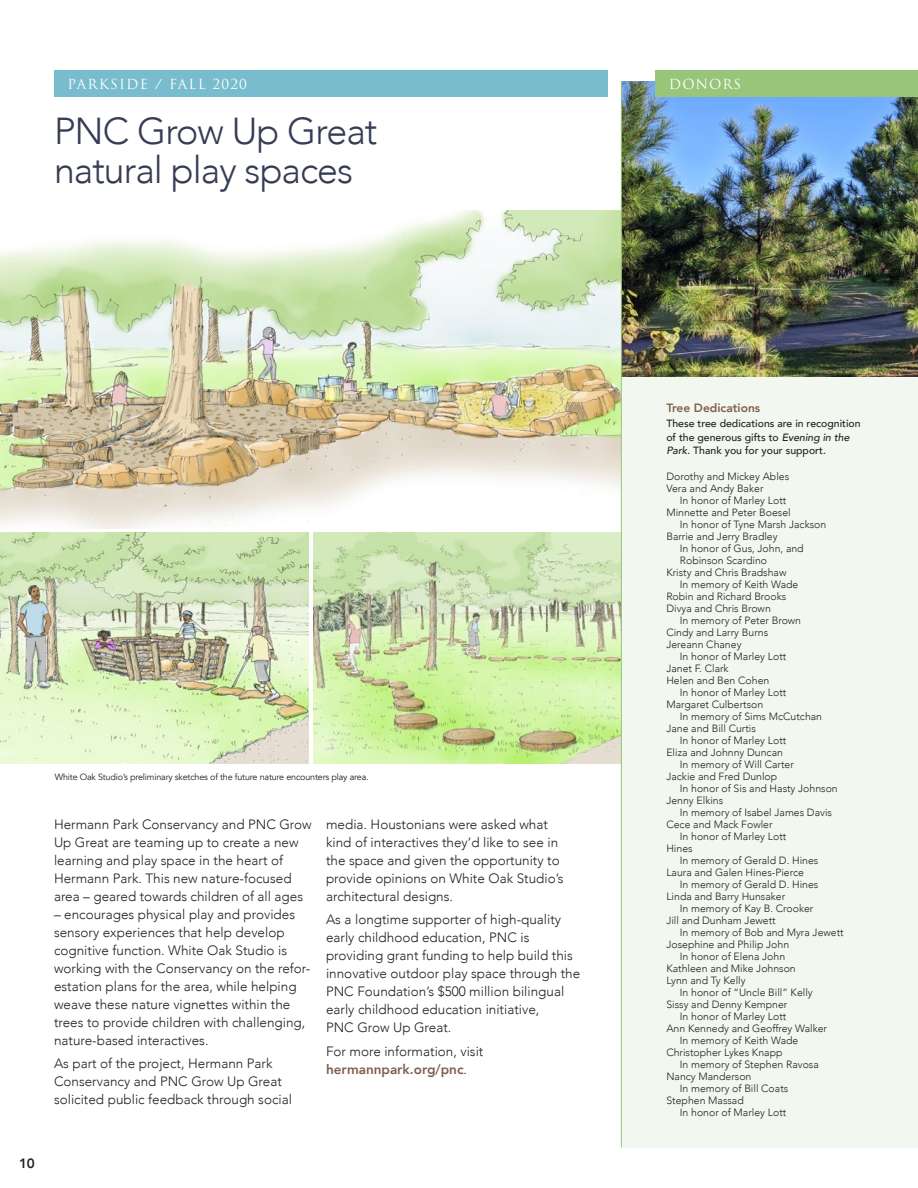
<style>
.page{position:relative;width:918px;height:1188px;background:#fff}
.page>*{position:absolute;margin:0;border:0;box-sizing:border-box;transform-origin:0 0}
.t1{font:300 37.5px/39px "Avenir";letter-spacing:-.025em;color:#373c55}
.t2{font:300 13.5px/18px "Avenir";color:#231f20}
.t3{font:13.5px "Trajan Pro";letter-spacing:.09em;color:#fff}
.Donor_Category{font:800 13.5px "Avenir";color:#231f20}
.List_Donor{font:800 12px "Avenir";color:#805f4e}
.List_Donor-2{font:300 10.5px/12px "Avenir";color:#231f20}
.List_Donor-3{font:500 10.5px/13.5px "Avenir";color:#231f20}
.t4{font:9px "Avenir";letter-spacing:-.02em;color:#231f20}
.s1{font-weight:800;color:#805f4e}
.s2{font-style:italic}
</style>
<div class="page">
<img style="left:622px;top:81px;width:296px;height:296px">
<div style="left:621px;top:377px;width:297px;height:771px;background:#f2f7ef"></div>
<div style="left:655px;top:71px;width:263px;height:26px;background:#99c57b"></div>
<div style="left:54px;top:71px;width:554px;height:26px;background:#78bcce"></div>
<img style="left:0;top:211px;width:621px;height:317px">
<img style="left:0;top:533px;width:308px;height:231px">
<img style="left:313px;top:533px;width:308px;height:231px">
<hr style="left:621px;top:81px;width:1px;height:1067px;background:#99c57b">
<p class="t3" style="left:68px;top:75px;width:181px">PARKSIDE / FALL 2020</p>
<p class="t3" style="left:669px;top:75px;width:74px">DONORS</p>
<p class="t1" style="left:54px;top:112px;width:325px">PNC Grow Up Great natural play spaces</p>
<p class="t4" style="left:55px;top:772px;width:315px">White Oak Studio’s preliminary sketches of the future nature encounters play area.</p>
<p class="t2" style="left:54px;top:815px;width:259px">Hermann Park Conservancy and PNC Grow Up Great are teaming up to create a new learning and play space in the heart of Hermann Park. This new nature-focused area – geared towards children of all ages</p>
<p class="t2" style="left:54px;top:905px;width:258px">– encourages physical play and provides sensory experiences that help develop cognitive function. White Oak Studio is working with the Conservancy on the refor&shy;estation plans for the area, while helping weave these nature vignettes within the trees to provide children with challenging, nature-based interactives.</p>
<p class="t2" style="left:54px;top:1055px;width:240px">As part of the project, Hermann Park<br>Conservancy and PNC Grow Up Great solicited public feedback through social</p>
<p class="t2" style="left:326px;top:815px;width:239px">media. Houstonians were asked what kind of interactives they’d like to see in the space and given the opportunity to provide opinions on White Oak Studio’s architectural designs.</p>
<p class="t2" style="left:326px;top:911px;width:256px">As a longtime supporter of high-quality early childhood education, PNC is providing grant funding to help build this innovative outdoor play space through the PNC Foundation’s $500 million bilingual early childhood education initiative,<br>PNC Grow Up Great.</p>
<p class="t2" style="left:326px;top:1042px;width:159px">For more information, visit <span class="s1">hermannpark.org/pnc</span>.</p>
<p class="Donor_Category" style="left:19px;top:1153px;width:17px">10</p>
<p class="List_Donor" style="left:666px;top:398px;width:95px">Tree Dedications</p>
<p class="List_Donor-3" style="left:666px;top:416px;width:196px">These tree dedications are in recognition of the generous gifts to <span class="s2">Evening in the<br>Park</span>. Thank you for your support.</p>
<p class="List_Donor-2" style="left:666px;top:470px;width:124px">Dorothy and Mickey Ables</p>
<p class="List_Donor-2" style="left:680px;top:482px;width:108px;text-indent:-14px">Vera and Andy Baker<br>In honor of Marley Lott</p>
<p class="List_Donor-2" style="left:680px;top:506px;width:148px;text-indent:-14px">Minnette and Peter Boesel<br>In honor of Tyne Marsh Jackson</p>
<p class="List_Donor-2" style="left:680px;top:530px;width:125px;text-indent:-14px">Barrie and Jerry Bradley<br>In honor of Gus, John, and<br>Robinson Scardino</p>
<p class="List_Donor-2" style="left:680px;top:566px;width:120px;text-indent:-14px">Kristy and Chris Bradshaw<br>In memory of Keith Wade</p>
<p class="List_Donor-2" style="left:666px;top:590px;width:121px">Robin and Richard Brooks</p>
<p class="List_Donor-2" style="left:680px;top:602px;width:123px;text-indent:-14px">Divya and Chris Brown<br>In memory of Peter Brown</p>
<p class="List_Donor-2" style="left:666px;top:626px;width:103px">Cindy and Larry Burns</p>
<p class="List_Donor-2" style="left:680px;top:638px;width:108px;text-indent:-14px">Jereann Chaney<br>In honor of Marley Lott</p>
<p class="List_Donor-2" style="left:666px;top:662px;width:64px">Janet F. Clark</p>
<p class="List_Donor-2" style="left:680px;top:674px;width:108px;text-indent:-14px">Helen and Ben Cohen<br>In honor of Marley Lott</p>
<p class="List_Donor-2" style="left:680px;top:698px;width:144px;text-indent:-14px">Margaret Culbertson<br>In memory of Sims McCutchan</p>
<p class="List_Donor-2" style="left:680px;top:722px;width:108px;text-indent:-14px">Jane and Bill Curtis<br>In honor of Marley Lott</p>
<p class="List_Donor-2" style="left:680px;top:746px;width:116px;text-indent:-14px">Eliza and Johnny Duncan<br>In memory of Will Carter</p>
<p class="List_Donor-2" style="left:666px;top:770px;width:112px">Jackie and Fred Dunlop</p>
<p class="List_Donor-2" style="left:680px;top:782px;width:159px">In honor of Sis and Hasty Johnson</p>
<p class="List_Donor-2" style="left:680px;top:794px;width:154px;text-indent:-14px">Jenny Elkins<br>In memory of Isabel James Davis</p>
<p class="List_Donor-2" style="left:680px;top:818px;width:108px;text-indent:-14px">Cece and Mack Fowler<br>In honor of Marley Lott</p>
<p class="List_Donor-2" style="left:680px;top:842px;width:140px;text-indent:-14px">Hines<br>In memory of Gerald D. Hines</p>
<p class="List_Donor-2" style="left:680px;top:866px;width:140px;text-indent:-14px">Laura and Galen Hines-Pierce<br>In memory of Gerald D. Hines</p>
<p class="List_Donor-2" style="left:680px;top:890px;width:135px;text-indent:-14px">Linda and Barry Hunsaker<br>In memory of Kay B. Crooker</p>
<p class="List_Donor-2" style="left:680px;top:914px;width:165px;text-indent:-14px">Jill and Dunham Jewett<br>In memory of Bob and Myra Jewett</p>
<p class="List_Donor-2" style="left:680px;top:938px;width:111px;text-indent:-14px">Josephine and Philip John<br>In honor of Elena John</p>
<p class="List_Donor-2" style="left:666px;top:962px;width:131px">Kathleen and Mike Johnson</p>
<p class="List_Donor-2" style="left:680px;top:974px;width:134px;text-indent:-14px">Lynn and Ty Kelly<br>In honor of “Uncle Bill” Kelly</p>
<p class="List_Donor-2" style="left:666px;top:998px;width:123px;text-align:right">Sissy and Denny Kempner<br>In honor of Marley Lott</p>
<p class="List_Donor-2" style="left:680px;top:1022px;width:149px;text-indent:-14px">Ann Kennedy and Geoffrey Walker<br>In memory of Keith Wade</p>
<p class="List_Donor-2" style="left:680px;top:1046px;width:140px;text-indent:-14px">Christopher Lykes Knapp<br>In memory of Stephen Ravosa</p>
<p class="List_Donor-2" style="left:680px;top:1070px;width:110px;text-indent:-14px">Nancy Manderson<br>In memory of Bill Coats</p>
<p class="List_Donor-2" style="left:680px;top:1094px;width:108px;text-indent:-14px">Stephen Massad<br>In honor of Marley Lott</p>
</div>
